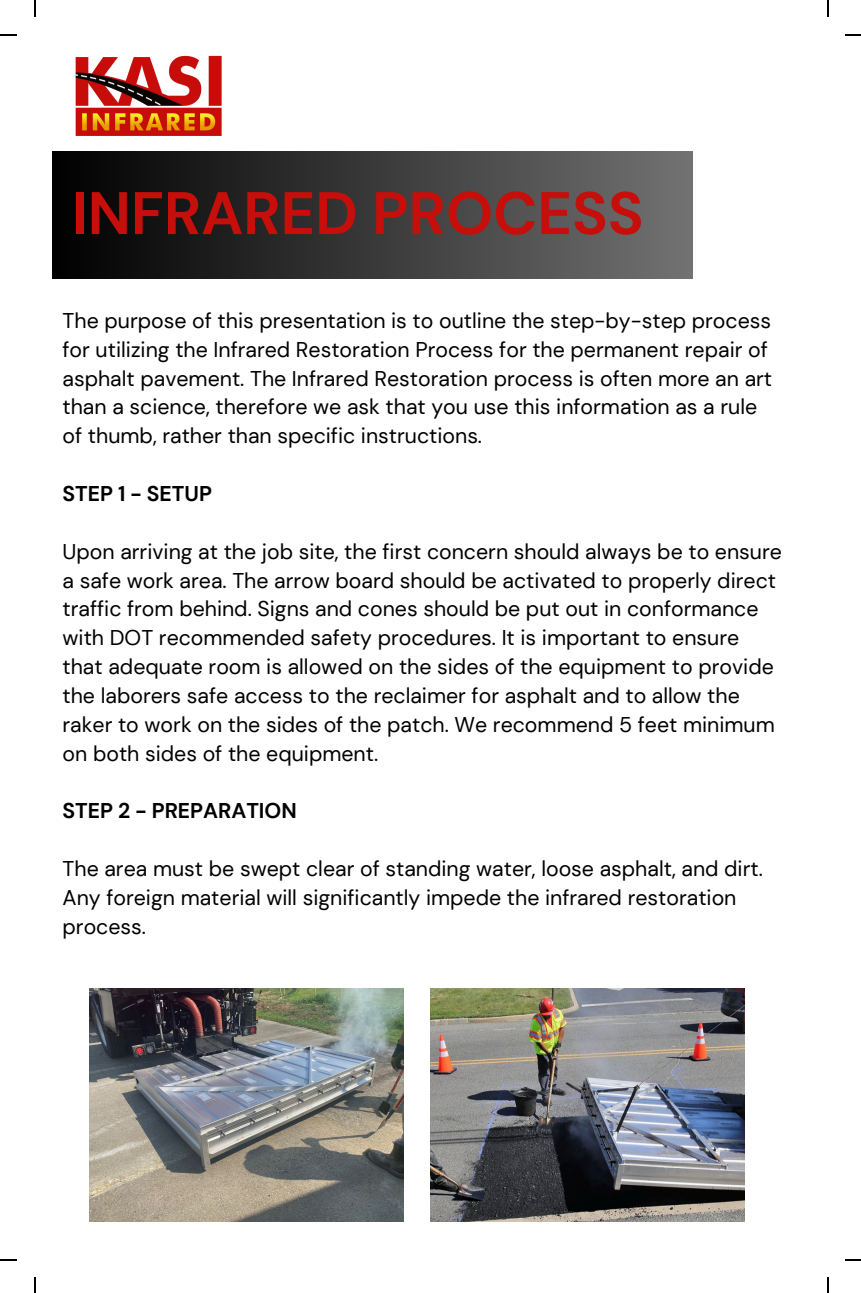
<style>
.page{position:relative;width:861px;height:1293px;background:#fff}
.page>*{position:absolute;margin:0;border:0;box-sizing:border-box;transform-origin:0 0}
.t1{font:700 59.8px "DM Sans";color:#c60e0a}
.t2{font:21.2px/28.8px "DM Sans";color:#000}
.t3{font:700 21.2px "DM Sans";color:#000}
</style>
<div class="page">
<img style="left:89px;top:988px;width:314px;height:233px">
<img style="left:430px;top:988px;width:313px;height:233px">
<div style="left:52px;top:152px;width:639px;height:127px;background:linear-gradient(to right,#000,#727272)"></div>
<img style="left:75px;top:55px;width:147px;height:81px">
<svg style="left:34px;top:0;width:2px;height:16px"></svg>
<svg style="left:0;top:34px;width:16px;height:2px"></svg>
<svg style="left:827px;top:0;width:1px;height:16px"></svg>
<svg style="left:845px;top:34px;width:15px;height:2px"></svg>
<svg style="left:34px;top:1277px;width:2px;height:15px"></svg>
<svg style="left:0;top:1259px;width:16px;height:1px"></svg>
<svg style="left:827px;top:1277px;width:1px;height:15px"></svg>
<svg style="left:845px;top:1259px;width:15px;height:1px"></svg>
<h2 class="t1" style="left:72px;top:175px;width:573px">INFRARED PROCESS</h2>
<p class="t2" style="left:62px;top:306px;width:710px">The purpose of this presentation is to outline the step-by-step process for utilizing the Infrared Restoration Process for the permanent repair of asphalt pavement. The Infrared Restoration process is often more an art than a science, therefore we ask that you use this information as a rule of thumb, rather than specific instructions.</p>
<h1 class="t3" style="left:62px;top:480px;width:151px">STEP 1 - SETUP</h1>
<p class="t2" style="left:62px;top:537px;width:720px">Upon arriving at the job site, the first concern should always be to ensure a safe work area. The arrow board should be activated to properly direct traffic from behind. Signs and cones should be put out in conformance with DOT recommended safety procedures. It is important to ensure that adequate room is allowed on the sides of the equipment to provide the laborers safe access to the reclaimer for asphalt and to allow the raker to work on the sides of the patch. We recommend 5 feet minimum on both sides of the equipment.</p>
<h2 class="t3" style="left:62px;top:797px;width:236px">STEP 2 - PREPARATION</h2>
<p class="t2" style="left:62px;top:854px;width:701px">The area must be swept clear of standing water, loose asphalt, and dirt.<br>Any foreign material will significantly impede the infrared restoration process.</p>
</div>
